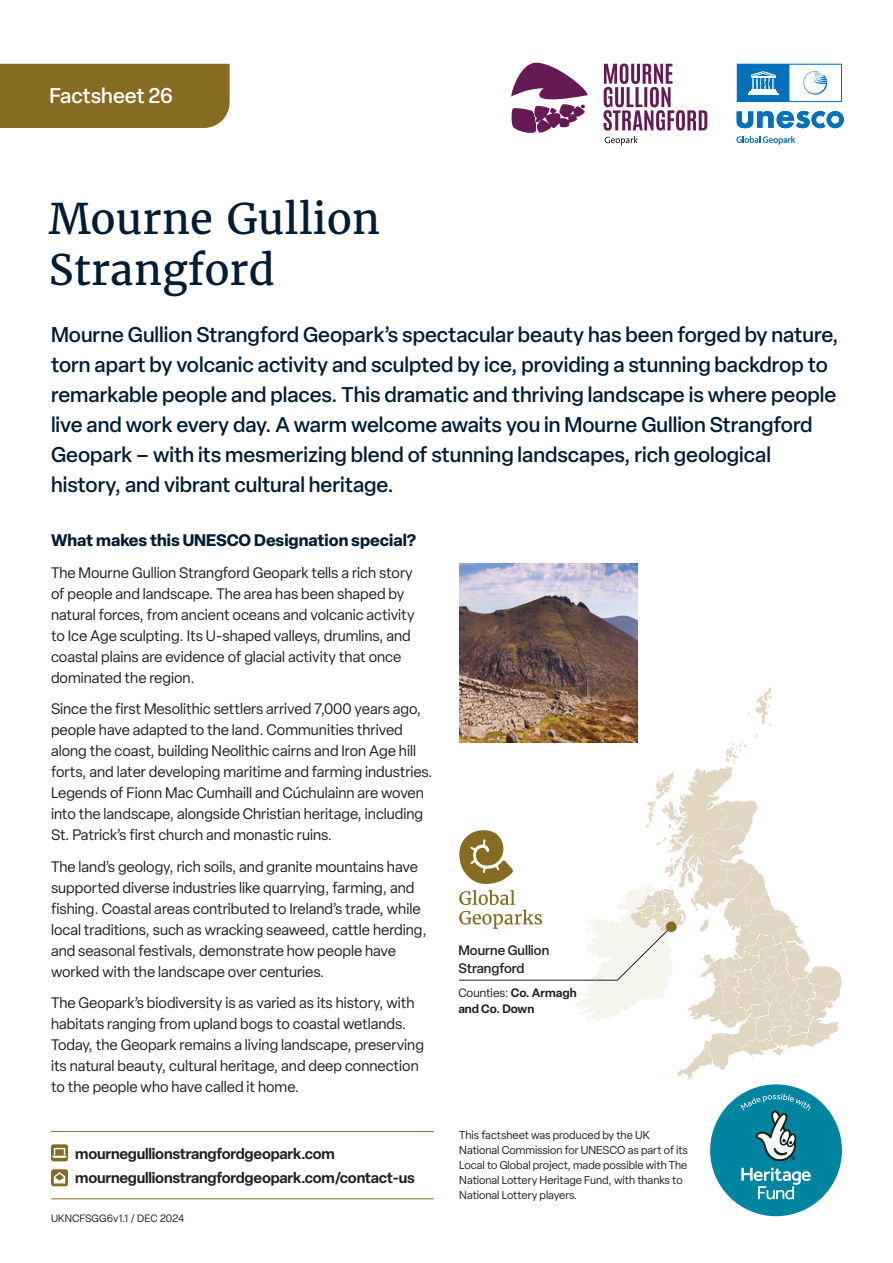
<style>
.page{position:relative;width:893px;height:1263px;background:#fff}
.page>*{position:absolute;margin:0;border:0;box-sizing:border-box;transform-origin:0 0}
.t1{font:42px/51px "Merriweather";color:#001d34}
.t2{font:500 21px/30px "Elza";color:#001d34}
.t3{font:500 21px "Elza";letter-spacing:-.005em;color:#fff}
.t4{font:700 16.5px "Elza";color:#001d34}
.t5{font:15px/21px "Elza";color:#231f20}
.t6{font:600 15px "Elza";letter-spacing:-.015em;color:#231f20}
.t7{font:500 13.5px/18px "Elza";color:#231f20}
.t8{font:600 12px/16.5px "Elza";color:#231f20}
.t9{font:11.25px/15px "Elza";color:#231f20}
.t10{font:10.5px "Elza";letter-spacing:.01em;color:#231f20}
.s1{font-weight:400}
</style>
<div class="page">
<svg style="left:630px;top:740px;width:212px;height:340px"></svg>
<svg style="left:698px;top:919px;width:11px;height:13px"></svg>
<svg style="left:701px;top:954px;width:14px;height:11px"></svg>
<svg style="left:748px;top:687px;width:24px;height:39px"></svg>
<svg style="left:736px;top:136px;width:59px;height:9px"></svg>
<svg style="left:737px;top:111px;width:107px;height:17px"></svg>
<svg style="left:737px;top:64px;width:105px;height:38px"></svg>
<img style="left:803px;top:71px;width:24px;height:24px">
<div style="left:0;top:64px;width:230px;height:64px;background:#856c22"></div>
<hr style="left:51px;top:1198px;width:383px;height:1px;background:#856c22">
<hr style="left:51px;top:1131px;width:383px;height:1px;background:#856c22">
<div style="left:51px;top:1144px;width:17px;height:17px;background:#856c22;border-radius:3px"></div>
<svg style="left:52px;top:1148px;width:15px;height:10px"></svg>
<svg style="left:51px;top:1169px;width:17px;height:17px"></svg>
<svg style="left:54px;top:1172px;width:11px;height:11px"></svg>
<svg style="left:459px;top:830px;width:214px;height:192px"></svg>
<div style="left:666px;top:921px;width:10px;height:11px;background:#856c22;border-radius:50%"></div>
<div style="left:710px;top:1084px;width:132px;height:132px;background:#00849f;border-radius:50%"></div>
<svg style="left:740px;top:1093px;width:70px;height:68px"></svg>
<svg style="left:741px;top:1168px;width:70px;height:31px"></svg>
<img style="left:459px;top:564px;width:179px;height:178px">
<svg style="left:511px;top:63px;width:77px;height:70px"></svg>
<svg style="left:603px;top:64px;width:104px;height:81px"></svg>
<p class="t3" style="left:50px;top:81px;width:125px">Factsheet 26</p>
<p class="t1" style="left:49px;top:193px;width:333px">Mourne Gullion<br>Strangford</p>
<p class="t2" style="left:51px;top:320px;width:789px">Mourne Gullion Strangford Geopark’s spectacular beauty has been forged by nature, torn apart by volcanic activity and sculpted by ice, providing a stunning backdrop to remarkable people and places. This dramatic and thriving landscape is where people live and work every day. A warm welcome awaits you in Mourne Gullion Strangford Geopark – with its mesmerizing blend of stunning landscapes, rich geological history, and vibrant cultural heritage.</p>
<p class="t4" style="left:51px;top:528px;width:367px">What makes this UNESCO Designation special?</p>
<p class="t5" style="left:51px;top:562px;width:365px">The Mourne Gullion Strangford Geopark tells a rich story of people and landscape. The area has been shaped by natural forces, from ancient oceans and volcanic activity to Ice Age sculpting. Its U-shaped valleys, drumlins, and coastal plains are evidence of glacial activity that once dominated the region.</p>
<p class="t5" style="left:51px;top:698px;width:383px">Since the first Mesolithic settlers arrived 7,000 years ago, people have adapted to the land. Communities thrived along the coast, building Neolithic cairns and Iron Age hill forts, and later developing maritime and farming industries.<br>Legends of Fionn Mac Cumhaill and Cúchulainn are woven into the landscape, alongside Christian heritage, including St. Patrick’s first church and monastic ruins.</p>
<p class="t5" style="left:51px;top:856px;width:377px">The land’s geology, rich soils, and granite mountains have supported diverse industries like quarrying, farming, and fishing. Coastal areas contributed to Ireland’s trade, while local traditions, such as wracking seaweed, cattle herding, and seasonal festivals, demonstrate how people have worked with the landscape over centuries.</p>
<p class="t5" style="left:51px;top:992px;width:374px">The Geopark’s biodiversity is as varied as its history, with habitats ranging from upland bogs to coastal wetlands.<br>Today, the Geopark remains a living landscape, preserving its natural beauty, cultural heritage, and deep connection to the people who have called it home.</p>
<p class="t6" style="left:75px;top:1142px;width:261px">mournegullionstrangfordgeopark.com</p>
<p class="t6" style="left:75px;top:1166px;width:341px">mournegullionstrangfordgeopark.com/contact-us</p>
<p class="t10" style="left:51px;top:1211px;width:135px">UKNCFSGG6v1.1 / DEC 2024</p>
<p class="t7" style="left:458px;top:941px;width:92px">Mourne Gullion<br>Strangford</p>
<p class="t8" style="left:458px;top:984px;width:120px"><span class="s1">Counties:</span> Co. Armagh and Co. Down</p>
<p class="t9" style="left:459px;top:1128px;width:230px">This factsheet was produced by the UK National Commission for UNESCO as part of its Local to Global project, made possible with The National Lottery Heritage Fund, with thanks to National Lottery players.</p>
</div>
